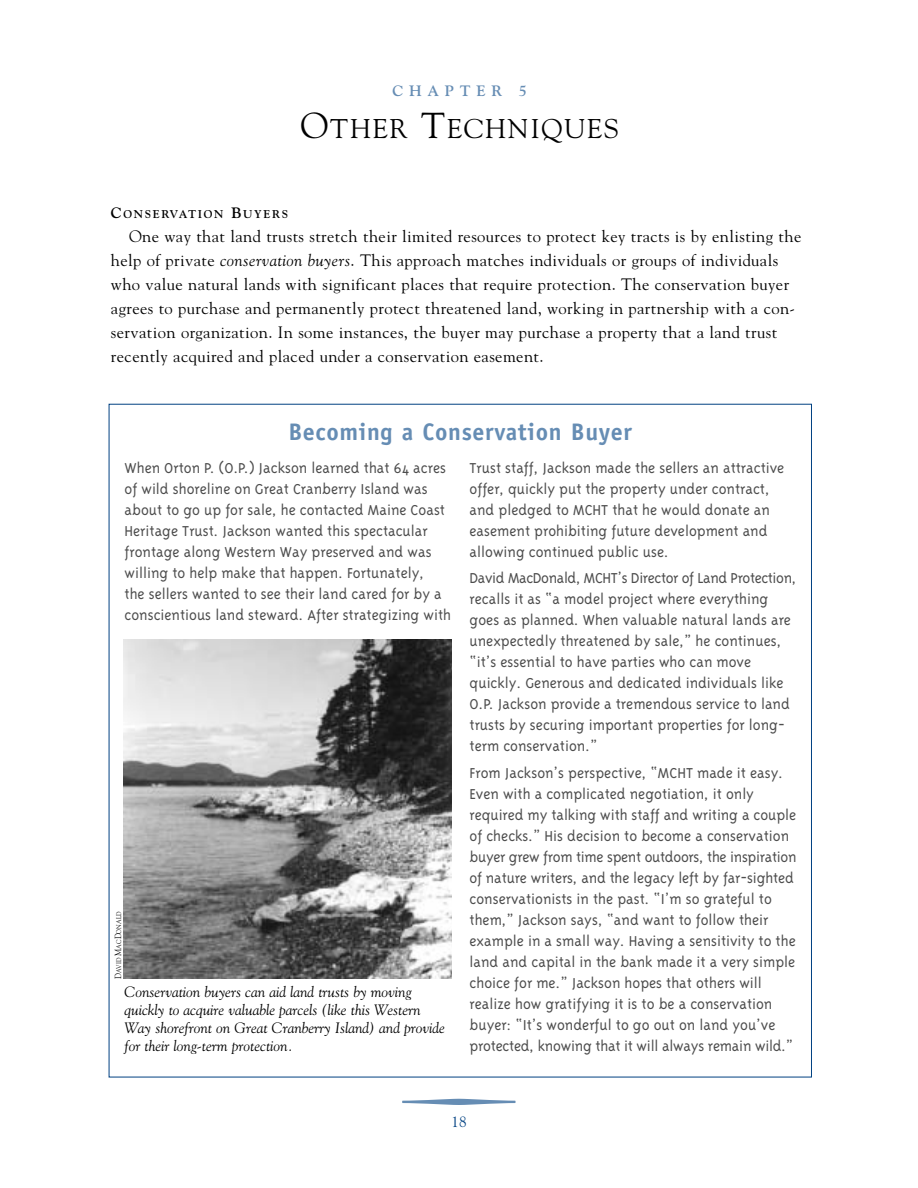
<style>
.page{position:relative;width:918px;height:1188px;background:#fff}
.page>*{position:absolute;margin:0;border:0;box-sizing:border-box;transform-origin:0 0}
.t1{font:27px "Goudy";letter-spacing:.065em;color:#000}
.t2{font:700 24px "Officina Sans";letter-spacing:.03em;color:#668db4}
.t3{font:300 16.5px/21px "Triplex";color:#4d4d4d}
.t4{font:16.5px/24px "Goudy";letter-spacing:.025em;color:#000}
.t5{font:italic 15px/18px "Goudy";color:#000}
.t6{font:700 15px "Goudy";letter-spacing:.39em;color:#668db4}
.t7{font:15px "Goudy";color:#004182}
.t8{font:700 11.25px "Goudy";letter-spacing:.15em;color:#000}
.t9{font:6.75px "Goudy";color:#000;scale:.9 1}
.s1{font-size:36px}
.s2{font-size:15px}
.s3{font-style:italic}
.s4{font-size:9px}
</style>
<div class="page">
<img style="left:124px;top:639px;width:327px;height:340px">
<p class="t6" style="left:392px;top:85px;width:136px">CHAPTER 5</p>
<h1 class="t1" style="left:301px;top:118px;width:320px"><span class="s1">O</span>THER <span class="s1">T</span>ECHNIQUES</h1>
<p class="t8" style="left:111px;top:209px;width:179px"><span class="s2">C</span>ONSERVATION <span class="s2">B</span>UYERS</p>
<p class="t4" style="left:111px;top:225px;width:692px;text-indent:18px">One way that land trusts stretch their limited resources to protect key tracts is by enlisting the help of private <span class="s3">conservation buyers</span>. This approach matches individuals or groups of individuals who value natural lands with significant places that require protection. The conservation buyer agrees to purchase and permanently protect threatened land, working in partnership with a con&shy;servation organization. In some instances, the buyer may purchase a property that a land trust recently acquired and placed under a conservation easement.</p>
<h2 class="t2" style="left:288px;top:422px;width:345px">Becoming a Conservation Buyer</h2>
<p class="t3" style="left:125px;top:459px;width:328px">When Orton P. (O.P.) Jackson learned that 64 acres of wild shoreline on Great Cranberry Island was about to go up for sale, he contacted Maine Coast Heritage Trust. Jackson wanted this spectacular frontage along Western Way preserved and was willing to help make that happen. Fortunately,<br>the sellers wanted to see their land cared for by a conscientious land steward. After strategizing with</p>
<p class="t3" style="left:470px;top:459px;width:316px">Trust staff, Jackson made the sellers an attractive offer, quickly put the property under contract, and pledged to MCHT that he would donate an easement prohibiting future development and allowing continued public use.</p>
<p class="t3" style="left:470px;top:570px;width:328px">David MacDonald, MCHT’s Director of Land Protection, recalls it as “a model project where everything goes as planned. When valuable natural lands are unexpectedly threatened by sale,” he continues, “it’s essential to have parties who can move quickly. Generous and dedicated individuals like O.P. Jackson provide a tremendous service to land trusts by securing important properties for long&shy;term conservation.”</p>
<p class="t3" style="left:470px;top:764px;width:328px">From Jackson’s perspective, “MCHT made it easy.<br>Even with a complicated negotiation, it only required my talking with staff and writing a couple of checks.” His decision to become a conservation buyer grew from time spent outdoors, the inspiration of nature writers, and the legacy left by far-sighted conservationists in the past. “I’m so grateful to them,” Jackson says, “and want to follow their example in a small way. Having a sensitivity to the land and capital in the bank made it a very simple choice for me.” Jackson hopes that others will realize how gratifying it is to be a conservation buyer: “It’s wonderful to go out on land you’ve protected, knowing that it will always remain wild.”</p>
<p class="t9" style="left:116px;top:979px;width:76px;rotate:-90deg"><span class="s4">D</span>AVID <span class="s4">M</span>AC<span class="s4">D</span>ONALD</p>
<p class="t5" style="left:125px;top:984px;width:322px">Conservation buyers can aid land trusts by moving quickly to acquire valuable parcels (like this Western Way shorefront on Great Cranberry Island) and provide for their long-term protection.</p>
<p class="t7" style="left:452px;top:1116px;width:16px">18</p>
</div>
